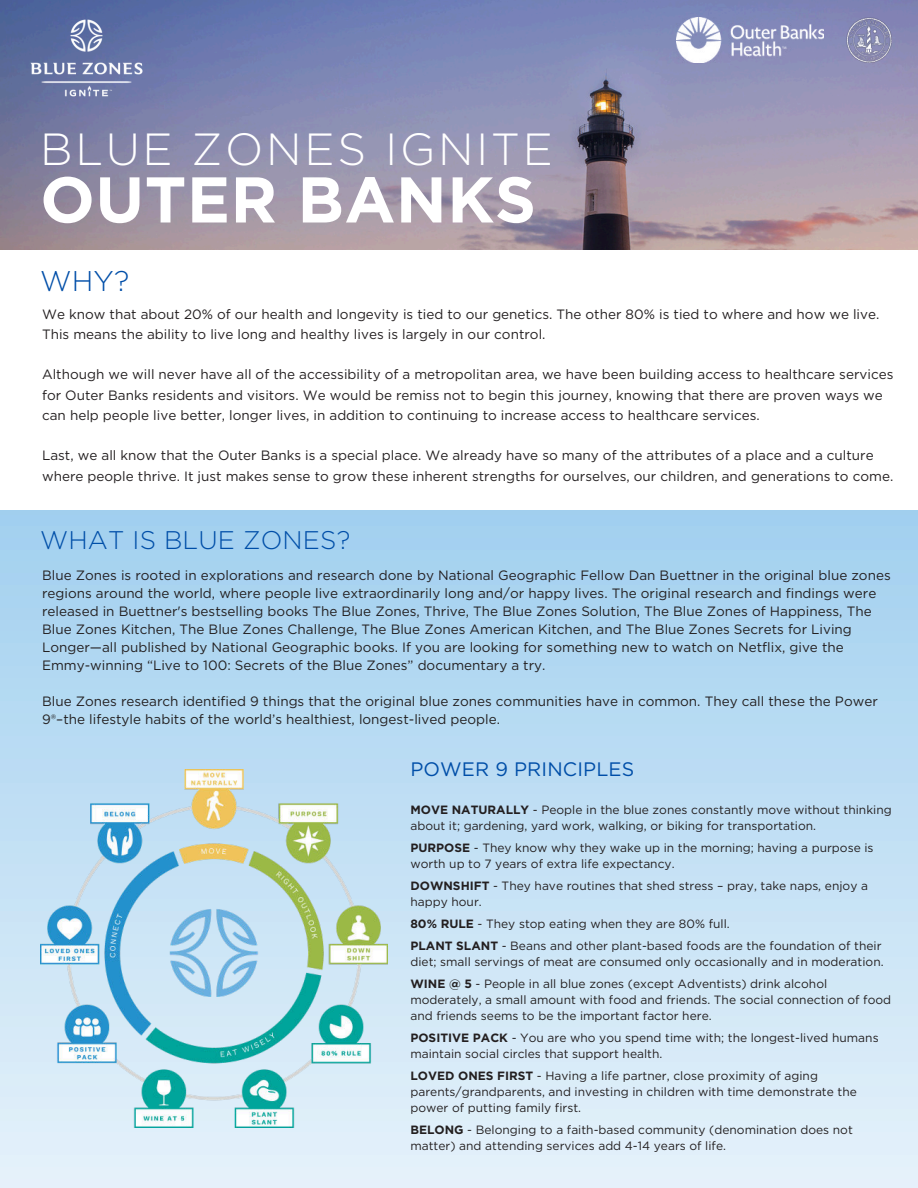
<style>
.page{position:relative;width:918px;height:1188px;background:#fff}
.page>*{position:absolute;margin:0;border:0;box-sizing:border-box;transform-origin:0 0}
.t1{font:700 64.5px "Gotham";letter-spacing:.005em;color:#fff}
.t2{font:300 45px "Gotham";letter-spacing:.06em;color:#fff}
.t3{font:300 28.5px "Gotham";color:#004ea8}
.t4{font:300 25.5px "Gotham";letter-spacing:.005em;color:#004ea8}
.t5{font:19.5px "Gotham";letter-spacing:.005em;color:#004ea8}
.t6{font:13.5px/18px "Gotham";color:#231f20}
.t7{font:12px/16px "Gotham";color:#231f20}
.s1{font-weight:700}
</style>
<div class="page">
<img style="left:0;top:0;width:918px;height:250px">
<div style="left:0;top:511px;width:918px;height:677px;background:linear-gradient(to bottom,#a1d0ef,#e5f2fa)"></div>
<img style="left:40px;top:770px;width:348px;height:357px">
<img style="left:27px;top:18px;width:119px;height:83px">
<img style="left:846px;top:18px;width:45px;height:45px">
<img style="left:676px;top:18px;width:147px;height:45px">
<h2 class="t2" style="left:40px;top:121px;width:514px">BLUE ZONES IGNITE</h2>
<h1 class="t1" style="left:40px;top:157px;width:497px">OUTER BANKS</h1>
<h3 class="t3" style="left:40px;top:263px;width:91px">WHY?</h3>
<p class="t6" style="left:42px;top:303px;width:839px;line-height:20.2px">We know that about 20% of our health and longevity is tied to our genetics. The other 80% is tied to where and how we live.<br>This means the ability to live long and healthy lives is largely in our control.</p>
<p class="t6" style="left:42px;top:364px;width:853px;line-height:20.2px">Although we will never have all of the accessibility of a metropolitan area, we have been building access to healthcare services for Outer Banks residents and visitors. We would be remiss not to begin this journey, knowing that there are proven ways we can help people live better, longer lives, in addition to continuing to increase access to healthcare services.</p>
<p class="t6" style="left:42px;top:445px;width:853px;line-height:20.2px">Last, we all know that the Outer Banks is a special place. We already have so many of the attributes of a place and a culture where people thrive. It just makes sense to grow these inherent strengths for ourselves, our children, and generations to come.</p>
<h3 class="t4" style="left:40px;top:524px;width:312px">WHAT IS BLUE ZONES?</h3>
<p class="t6" style="left:42px;top:566px;width:850px">Blue Zones is rooted in explorations and research done by National Geographic Fellow Dan Buettner in the original blue zones regions around the world, where people live extraordinarily long and/or happy lives. The original research and findings were released in Buettner's bestselling books The Blue Zones, Thrive, The Blue Zones Solution, The Blue Zones of Happiness, The Blue Zones Kitchen, The Blue Zones Challenge, The Blue Zones American Kitchen, and The Blue Zones Secrets for Living Longer—all published by National Geographic books. If you are looking for something new to watch on Netflix, give the Emmy-winning “Live to 100: Secrets of the Blue Zones” documentary a try.</p>
<p class="t6" style="left:42px;top:692px;width:837px">Blue Zones research identified 9 things that the original blue zones communities have in common. They call these the Power<br>9®–the lifestyle habits of the world’s healthiest, longest-lived people.</p>
<h3 class="t5" style="left:410px;top:757px;width:225px">POWER 9 PRINCIPLES</h3>
<p class="t7" style="left:410px;top:801px;width:483px"><span class="s1">MOVE NATURALLY</span> - People in the blue zones constantly move without thinking about it; gardening, yard work, walking, or biking for transportation.</p>
<p class="t7" style="left:410px;top:839px;width:465px"><span class="s1">PURPOSE</span> - They know why they wake up in the morning; having a purpose is worth up to 7 years of extra life expectancy.</p>
<p class="t7" style="left:410px;top:877px;width:459px"><span class="s1">DOWNSHIFT</span> - They have routines that shed stress – pray, take naps, enjoy a happy hour.</p>
<p class="t7" style="left:410px;top:912px;width:473px;line-height:22px"><span class="s1">80% RULE</span> - They stop eating when they are 80% full.<br><span class="s1">PLANT SLANT</span> - Beans and other plant-based foods are the foundation of their</p>
<p class="t7" style="left:410px;top:950px;width:475px;line-height:22px">diet; small servings of meat are consumed only occasionally and in moderation.<br><span class="s1">WINE @ 5</span> - People in all blue zones (except Adventists) drink alcohol</p>
<p class="t7" style="left:410px;top:991px;width:482px">moderately, a small amount with food and friends. The social connection of food and friends seems to be the important factor here.</p>
<p class="t7" style="left:410px;top:1029px;width:470px"><span class="s1">POSITIVE PACK</span> - You are who you spend time with; the longest-lived humans maintain social circles that support health.</p>
<p class="t7" style="left:410px;top:1067px;width:448px"><span class="s1">LOVED ONES FIRST</span> - Having a life partner, close proximity of aging parents/grandparents, and investing in children with time demonstrate the power of putting family first.</p>
<p class="t7" style="left:410px;top:1121px;width:444px"><span class="s1">BELONG</span> - Belonging to a faith-based community (denomination does not matter) and attending services add 4-14 years of life.</p>
</div>
